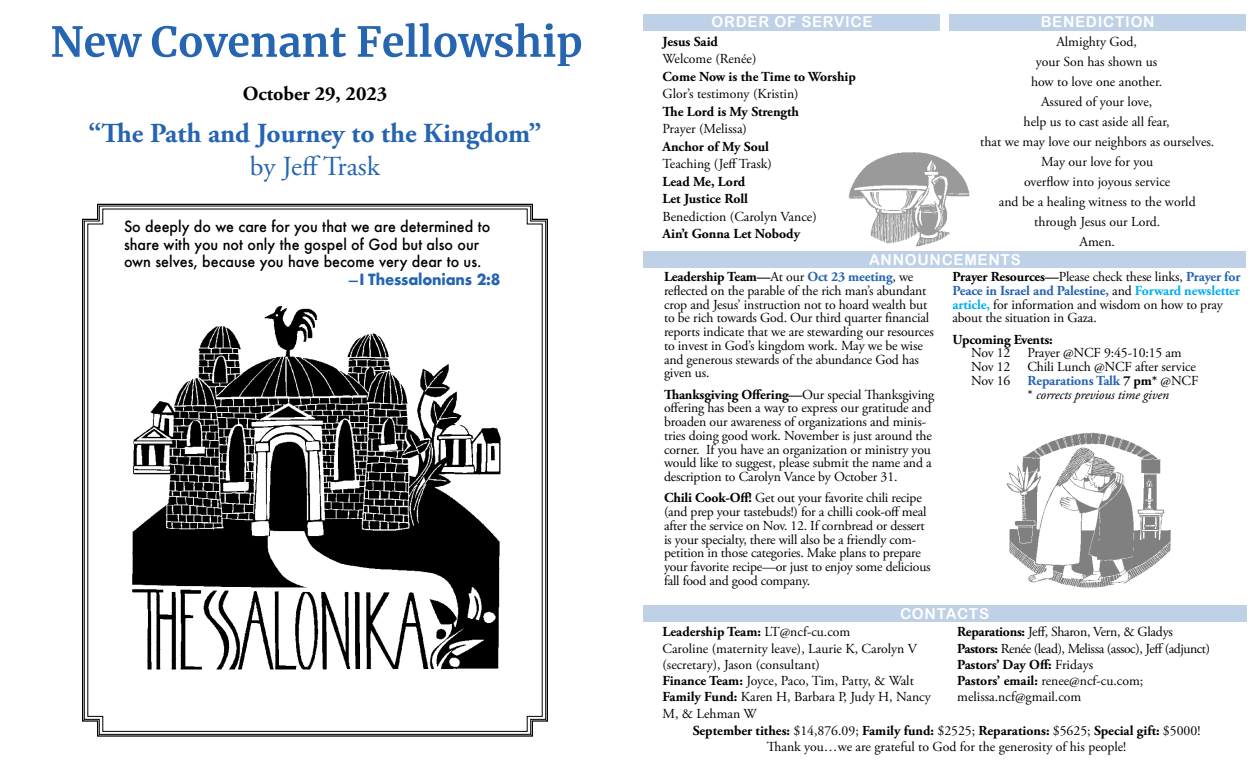
<style>
.page{position:relative;width:1260px;height:765px;background:#fff}
.page>*{position:absolute;margin:0;border:0;box-sizing:border-box;transform-origin:0 0}
.t1{font:700 27.5px "Adobe Garamond Pro";color:#2564b0}
.t2{font:27.5px "Adobe Garamond Pro";color:#2564b0}
.t3{font:700 20px "Adobe Garamond Pro";color:#000}
.t4{font:500 15px "Futura";color:#000;scale:.95 1}
.t5{font:15px "Arial Rounded MT Bold";letter-spacing:.05em;color:#fff}
.t6{font:700 15px "Futura";letter-spacing:-.01em;color:#2564b0;scale:.95 1}
.t7{font:13.75px/13.8px "Adobe Garamond Pro";letter-spacing:-.01em;color:#000}
.t8{font:700 13.75px/17.5px "Adobe Garamond Pro";color:#000}
.t9{font:700 13.75px "Adobe Garamond Pro";letter-spacing:-.01em;color:#2564b0}
.t10{font:italic 13.75px "Adobe Garamond Pro";letter-spacing:-.01em;color:#000}
.s1{font-weight:500}
.s2{font-weight:700}
.s3{font-weight:700;color:#2564b0}
.s4{font-weight:700;color:#00aeef}
.s5{font-weight:400;color:#000}
.s6{color:#000}
.s7{font-style:normal}
</style>
<div class="page">
<svg style="left:52px;top:23px;width:529px;height:43px"></svg>
<svg style="left:84px;top:206px;width:462px;height:529px"></svg>
<svg style="left:87px;top:209px;width:456px;height:523px"></svg>
<div style="left:643px;top:14px;width:298px;height:16px;background:#bed1e7"></div>
<div style="left:643px;top:251px;width:603px;height:17px;background:#bed1e7"></div>
<div style="left:949px;top:14px;width:297px;height:16px;background:#bed1e7"></div>
<div style="left:643px;top:605px;width:603px;height:17px;background:#bed1e7"></div>
<img style="left:848px;top:152px;width:122px;height:95px">
<img style="left:1006px;top:432px;width:165px;height:156px">
<h2 class="t3" style="left:243px;top:82px;width:146px">October 29, 2023</h2>
<h1 class="t1" style="left:89px;top:118px;width:454px">“The Path and Journey to the Kingdom”</h1>
<h1 class="t2" style="left:250px;top:150px;width:131px">by Jeff Trask</h1>
<p class="t4" style="left:124px;top:217px;width:387px">So deeply do we care for you that we are determined to</p>
<p class="t4" style="left:124px;top:234px;width:375px">share with you not only the gospel of God but also our</p>
<p class="t4" style="left:124px;top:252px;width:378px">own selves, because you have become very dear to us.</p>
<p class="t6" style="left:349px;top:268px;width:161px"><span class="s1">—</span>I Thessalonians 2:8</p>
<p class="t5" style="left:712px;top:13px;width:162px">ORDER OF SERVICE</p>
<p class="t5" style="left:1041px;top:13px;width:115px">BENEDICTION</p>
<p class="t8" style="left:662px;top:33px;width:57px">Jesus Said</p>
<p class="t7" style="left:662px;top:52px;width:95px">Welcome (Renée)</p>
<p class="t8" style="left:662px;top:68px;width:195px">Come Now is the Time to Worship</p>
<p class="t7" style="left:662px;top:87px;width:138px">Glor’s testimony (Kristin)</p>
<p class="t8" style="left:662px;top:103px;width:138px">The Lord is My Strength</p>
<p class="t7" style="left:662px;top:123px;width:86px">Prayer (Melissa)</p>
<p class="t8" style="left:662px;top:138px;width:108px">Anchor of My Soul</p>
<p class="t7" style="left:662px;top:158px;width:111px">Teaching (Jeff Trask)</p>
<p class="t8" style="left:662px;top:173px;width:87px">Lead Me, Lord<br>Let Justice Roll</p>
<p class="t7" style="left:662px;top:210px;width:156px">Benediction (Carolyn Vance)</p>
<p class="t8" style="left:662px;top:225px;width:139px">Ain’t Gonna Let Nobody</p>
<p class="t7" style="left:980px;top:32px;width:236px;line-height:20px;text-align:center">Almighty God,<br>your Son has shown us<br>how to love one another.<br>Assured of your love,<br>help us to cast aside all fear,<br>that we may love our neighbors as ourselves.<br>May our love for you<br>overflow into joyous service<br>and be a healing witness to the world through Jesus our Lord.<br>Amen.</p>
<p class="t5" style="left:869px;top:251px;width:153px">ANNOUNCEMENTS</p>
<p class="t7" style="left:664px;top:270px;width:271px"><span class="s2">Leadership Team—</span>At our <span class="s3">Oct 23 meeting</span>, we reflected on the parable of the rich man’s abundant crop and Jesus’ instruction not to hoard wealth but to be rich towards God. Our third quarter financial reports indicate that we are stewarding our resources to invest in God’s kingdom work. May we be wise and generous stewards of the abundance God has given us.</p>
<p class="t7" style="left:664px;top:388px;width:272px"><span class="s2">Thanksgiving Offering—</span>Our special Thanksgiving offering has been a way to express our gratitude and broaden our awareness of organizations and minis&shy;tries doing good work. November is just around the corner. If you have an organization or ministry you would like to suggest, please submit the name and a description to Carolyn Vance by October 31.</p>
<p class="t7" style="left:664px;top:492px;width:268px"><span class="s2">Chili Cook-Off!</span> Get out your favorite chili recipe (and prep your tastebuds!) for a chilli cook-off meal after the service on Nov. 12. If cornbread or dessert is your specialty, there will also be a friendly com&shy;petition in those categories. Make plans to prepare your favorite recipe—or just to enjoy some delicious fall food and good company.</p>
<p class="t7" style="left:953px;top:270px;width:289px"><span class="s2">Prayer Resources—</span>Please check these links, <span class="s3">Prayer for Peace in Israel and Palestine,</span> and <span class="s4">Forward newsletter article,</span> for information and wisdom on how to pray about the situation in Gaza.</p>
<p class="t8" style="left:953px;top:331px;width:102px">Upcoming Events:</p>
<p class="t7" style="left:971px;top:347px;width:212px">Nov 12 Prayer @NCF 9:45-10:15 am</p>
<p class="t7" style="left:971px;top:360px;width:226px">Nov 12 Chili Lunch @NCF after service</p>
<p class="t9" style="left:971px;top:373px;width:229px"><span class="s5">Nov 16</span> Reparations Talk <span class="s6">7 pm*</span> <span class="s5">@NCF</span></p>
<p class="t10" style="left:1028px;top:386px;width:143px"><span class="s7">*</span> corrects previous time given</p>
<p class="t5" style="left:900px;top:605px;width:90px">CONTACTS</p>
<p class="t7" style="left:662px;top:624px;width:270px;line-height:16.2px"><span class="s2">Leadership Team:</span> LT@ncf-cu.com<br>Caroline (maternity leave), Laurie K, Carolyn V (secretary), Jason (consultant)<br><span class="s2">Finance Team:</span> Joyce, Paco, Tim, Patty, &amp; Walt <span class="s2">Family Fund:</span> Karen H, Barbara P, Judy H, Nancy M, &amp; Lehman W</p>
<p class="t7" style="left:957px;top:624px;width:254px;line-height:16.2px"><span class="s2">Reparations:</span> Jeff, Sharon, Vern, &amp; Gladys <span class="s2">Pastors:</span> Renée (lead), Melissa (assoc), Jeff (adjunct)<br><span class="s2">Pastors’ Day Off:</span> Fridays<br><span class="s2">Pastors’ email:</span> renee@ncf-cu.com; melissa.ncf@gmail.com</p>
<p class="t7" style="left:693px;top:723px;width:509px;line-height:16.5px;text-align:center"><span class="s2">September tithes:</span> $14,876.09; <span class="s2">Family fund:</span> $2525; <span class="s2">Reparations:</span> $5625; <span class="s2">Special gift:</span> $5000!<br>Thank you…we are grateful to God for the generosity of his people!</p>
</div>
